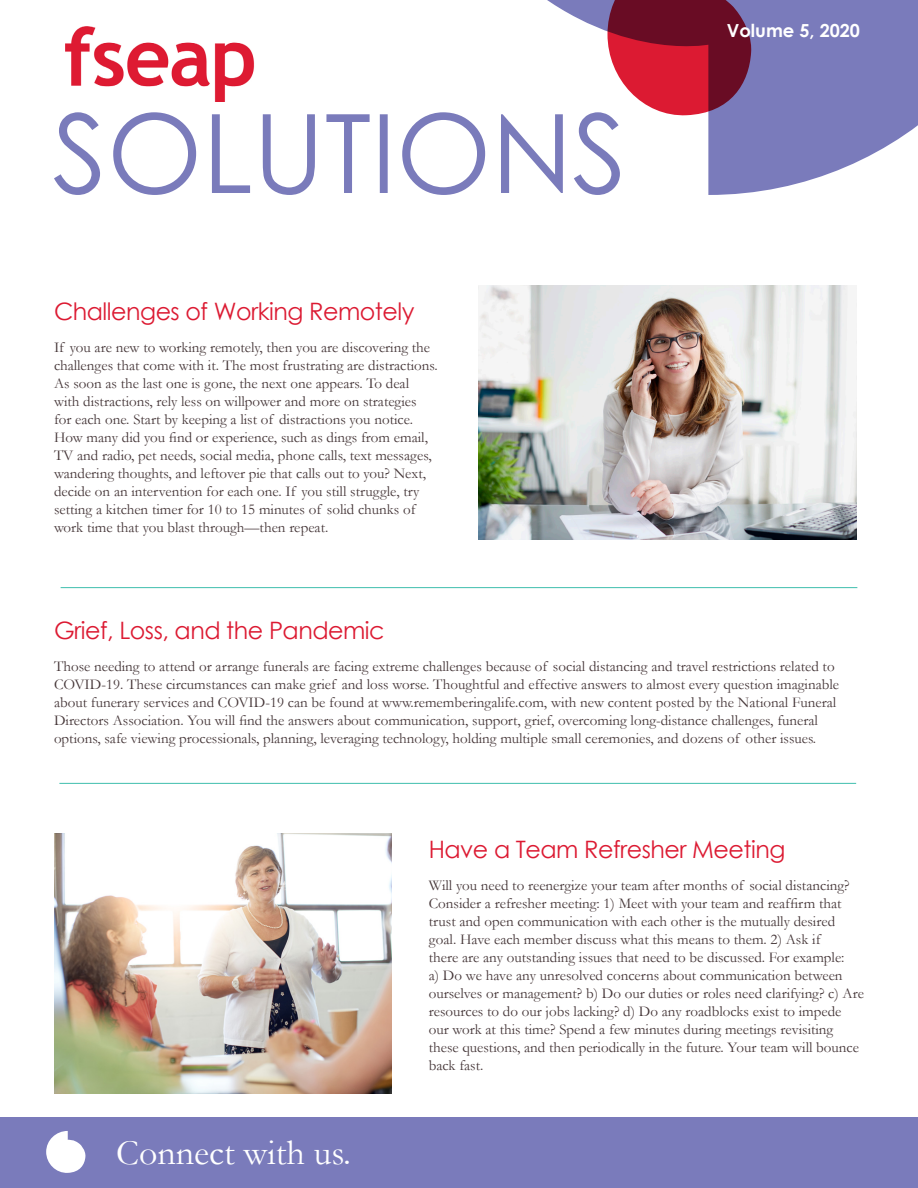
<style>
.page{position:relative;width:918px;height:1188px;background:#fff}
.page>*{position:absolute;margin:0;border:0;box-sizing:border-box;transform-origin:0 0}
.t1{font:36px "Garamond";color:#fff}
.Section_Header{font:24px "Century Gothic";letter-spacing:-.02em;color:#dc1a32}
.t2{font:700 18px "Century Gothic";color:#fff}
.Body_copy{font:15px/18px "Garamond";color:#453638}
</style>
<div class="page">
<svg style="left:547px;top:0;width:371px;height:195px;fill:#7a7bbb"></svg>
<svg style="left:54px;top:112px;width:566px;height:83px"></svg>
<img style="left:65px;top:26px;width:190px;height:76px">
<svg style="left:607px;top:0;width:146px;height:117px"></svg>
<div style="left:0;top:1118px;width:918px;height:70px;background:#7a7bbb"></div>
<svg style="left:46px;top:1131px;width:40px;height:42px"></svg>
<img style="left:478px;top:285px;width:378px;height:255px">
<img style="left:54px;top:834px;width:338px;height:260px">
<hr style="left:59px;top:783px;width:797px;height:1px;background:#3fbfae">
<hr style="left:61px;top:587px;width:796px;height:1px;background:#3fbfae">
<p class="Section_Header" style="left:54px;top:295px;width:362px">Challenges of Working Remotely</p>
<p class="Body_copy" style="left:54px;top:338px;width:385px">If you are new to working remotely, then you are discovering the challenges that come with it. The most frustrating are distractions.<br>As soon as the last one is gone, the next one appears. To deal with distractions, rely less on willpower and more on strategies for each one. Start by keeping a list of distractions you notice.<br>How many did you find or experience, such as dings from email, TV and radio, pet needs, social media, phone calls, text messages, wandering thoughts, and leftover pie that calls out to you? Next, decide on an intervention for each one. If you still struggle, try setting a kitchen timer for 10 to 15 minutes of solid chunks of work time that you blast through—then repeat.</p>
<p class="t2" style="left:727px;top:16px;width:135px">Volume 5, 2020</p>
<p class="Section_Header" style="left:54px;top:614px;width:332px">Grief, Loss, and the Pandemic</p>
<p class="Body_copy" style="left:54px;top:656px;width:787px">Those needing to attend or arrange funerals are facing extreme challenges because of social distancing and travel restrictions related to COVID-19. These circumstances can make grief and loss worse. Thoughtful and effective answers to almost every question imaginable about funerary services and COVID-19 can be found at www.rememberingalife.com, with new content posted by the National Funeral Directors Association. You will find the answers about communication, support, grief, overcoming long-distance challenges, funeral options, safe viewing processionals, planning, leveraging technology, holding multiple small ceremonies, and dozens of other issues.</p>
<h1 class="t1" style="left:116px;top:1128px;width:236px">Connect with us.</h1>
<p class="Section_Header" style="left:429px;top:833px;width:358px">Have a Team Refresher Meeting</p>
<p class="Body_copy" style="left:429px;top:876px;width:437px">Will you need to reenergize your team after months of social distancing?<br>Consider a refresher meeting: 1) Meet with your team and reaffirm that trust and open communication with each other is the mutually desired goal. Have each member discuss what this means to them. 2) Ask if<br>there are any outstanding issues that need to be discussed. For example:<br>a) Do we have any unresolved concerns about communication between ourselves or management? b) Do our duties or roles need clarifying? c) Are resources to do our jobs lacking? d) Do any roadblocks exist to impede our work at this time? Spend a few minutes during meetings revisiting these questions, and then periodically in the future. Your team will bounce back fast.</p>
</div>
